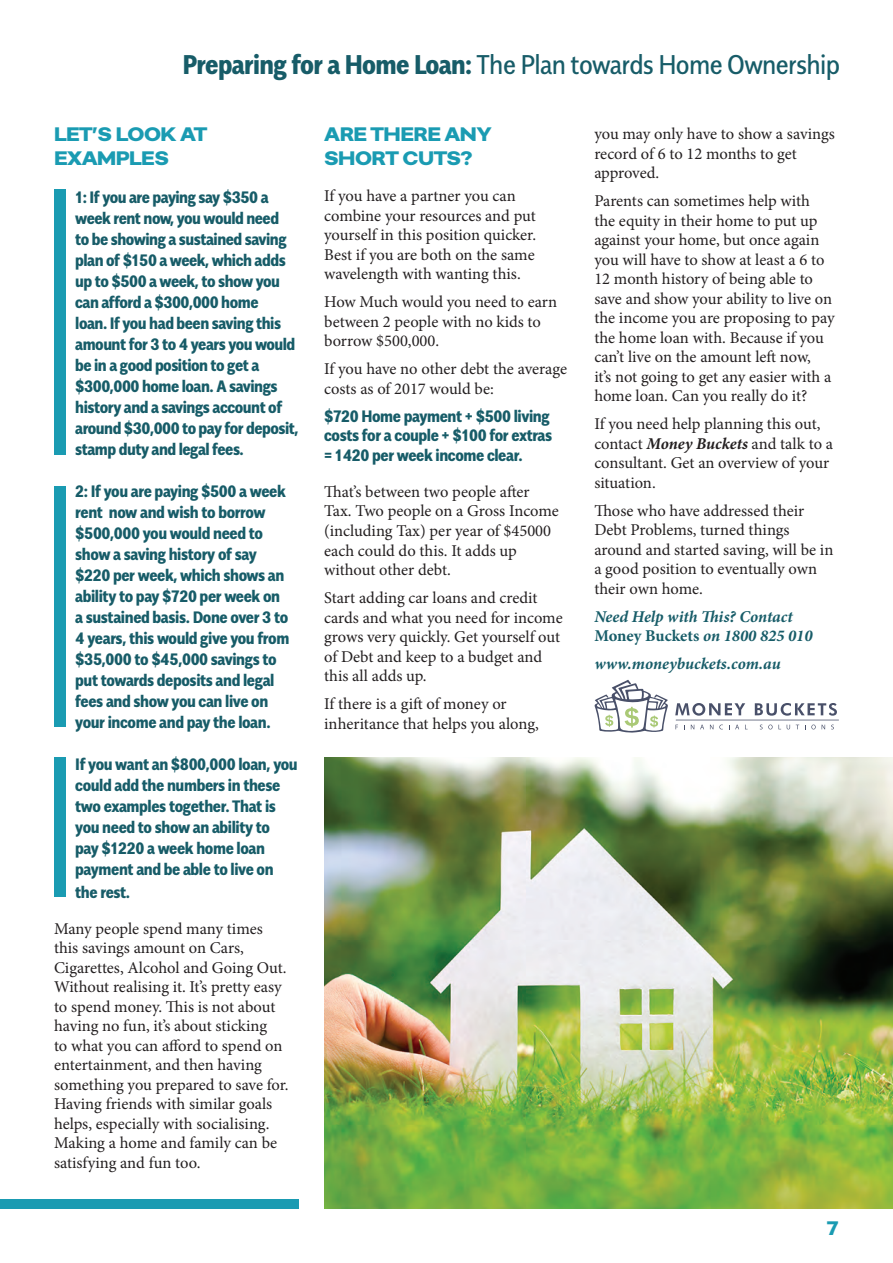
<style>
.page{position:relative;width:893px;height:1263px;background:#fff}
.page>*{position:absolute;margin:0;border:0;box-sizing:border-box;transform-origin:0 0}
.Body{font:27px "Alergia Condensed";letter-spacing:-.025em;color:#175c68}
.Case_Study_Head{font:900 19.5px/23.4px "Alergia Wide";letter-spacing:-.025em;color:#1a9bb2}
.Body-2{font:16.5px/19.5px "Minion Pro";letter-spacing:-.005em;color:#231f20}
.Case_Study_Body{font:700 16.5px/21px "Alergia Condensed";letter-spacing:-.025em;color:#175c68}
.Body-3{font:italic 700 16.5px/19.5px "Minion Pro";letter-spacing:-.005em;color:#175c68}
.s1{font-weight:700}
.s2{font-weight:700;font-style:italic}
.s3{font-style:normal}
</style>
<div class="page">
<div style="left:0;top:1200px;width:299px;height:9px;background:#1a9bb2"></div>
<div style="left:54px;top:190px;width:11px;height:265px;background:#1a9bb2"></div>
<div style="left:54px;top:486px;width:11px;height:240px;background:#1a9bb2"></div>
<div style="left:54px;top:757px;width:11px;height:139px;background:#1a9bb2"></div>
<img style="left:324px;top:757px;width:569px;height:452px">
<svg style="left:594px;top:680px;width:74px;height:53px"></svg>
<svg style="left:675px;top:703px;width:164px;height:26px"></svg>
<p class="Body" style="left:183px;top:44px;width:659px"><span class="s1">Preparing for a Home Loan:</span> The Plan towards Home Ownership</p>
<p class="Case_Study_Head" style="left:54px;top:121px;width:155px">LET’S LOOK AT<br>EXAMPLES</p>
<p class="Case_Study_Body" style="left:75px;top:185px;width:225px">1: If you are paying say $350 a week rent now, you would need<br>to be showing a sustained saving plan of $150 a week, which adds up to $500 a week, to show you can afford a $300,000 home<br>loan. If you had been saving this amount for 3 to 4 years you would be in a good position to get a $300,000 home loan. A savings history and a savings account of around $30,000 to pay for deposit, stamp duty and legal fees.</p>
<p class="Case_Study_Body" style="left:75px;top:479px;width:216px">2: If you are paying $500 a week rent now and wish to borrow $500,000 you would need to show a saving history of say $220 per week, which shows an ability to pay $720 per week on a sustained basis. Done over 3 to<br>4 years, this would give you from $35,000 to $45,000 savings to put towards deposits and legal fees and show you can live on your income and pay the loan.</p>
<p class="Case_Study_Body" style="left:75px;top:752px;width:224px">If you want an $800,000 loan, you could add the numbers in these two examples together. That is you need to show an ability to pay $1220 a week home loan payment and be able to live on</p>
<p class="Case_Study_Body" style="left:75px;top:880px;width:56px">the rest.</p>
<p class="Body-2" style="left:54px;top:919px;width:236px">Many people spend many times this savings amount on Cars,<br>Cigarettes, Alcohol and Going Out.<br>Without realising it. It’s pretty easy to spend money. This is not about having no fun, it’s about sticking<br>to what you can afford to spend on entertainment, and then having something you prepared to save for.<br>Having friends with similar goals helps, especially with socialising.<br>Making a home and family can be satisfying and fun too.</p>
<p class="Case_Study_Head" style="left:324px;top:121px;width:169px">ARE THERE ANY<br>SHORT CUTS?</p>
<p class="Body-2" style="left:324px;top:186px;width:213px">If you have a partner you can combine your resources and put yourself in this position quicker.<br>Best if you are both on the same wavelength with wanting this.</p>
<p class="Body-2" style="left:324px;top:292px;width:234px">How Much would you need to earn between 2 people with no kids to borrow $500,000.</p>
<p class="Body-2" style="left:324px;top:359px;width:244px">If you have no other debt the average costs as of 2017 would be:</p>
<p class="Case_Study_Body" style="left:324px;top:405px;width:230px;line-height:19.5px">$720 Home payment + $500 living costs for a couple + $100 for extras = 1420 per week income clear.</p>
<p class="Body-2" style="left:324px;top:482px;width:236px">That’s between two people after<br>Tax. Two people on a Gross Income (including Tax) per year of $45000 each could do this. It adds up without other debt.</p>
<p class="Body-2" style="left:324px;top:588px;width:240px">Start adding car loans and credit cards and what you need for income grows very quickly. Get yourself out of Debt and keep to a budget and this all adds up.</p>
<p class="Body-2" style="left:324px;top:694px;width:216px">If there is a gift of money or inheritance that helps you along,</p>
<p class="Body-2" style="left:594px;top:124px;width:242px">you may only have to show a savings record of 6 to 12 months to get approved.</p>
<p class="Body-2" style="left:594px;top:191px;width:242px">Parents can sometimes help with the equity in their home to put up against your home, but once again you will have to show at least a 6 to 12 month history of being able to save and show your ability to live on the income you are proposing to pay the home loan with. Because if you can’t live on the amount left now,<br>it’s not going to get any easier with a home loan. Can you really do it?</p>
<p class="Body-2" style="left:594px;top:414px;width:240px">If you need help planning this out, contact <span class="s2">Money Buckets</span> and talk to a consultant. Get an overview of your situation.</p>
<p class="Body-2" style="left:594px;top:501px;width:241px">Those who have addressed their<br>Debt Problems, turned things around and started saving, will be in a good position to eventually own their own home.</p>
<p class="Body-3" style="left:594px;top:606px;width:220px">Need Help with This? Contact<br><span class="s3">Money Buckets</span> on 1800 825 010</p>
<p class="Body-3" style="left:594px;top:654px;width:188px">www.moneybuckets.com.au</p>
<p class="Case_Study_Head" style="left:826px;top:1214px;width:14px">7</p>
</div>
